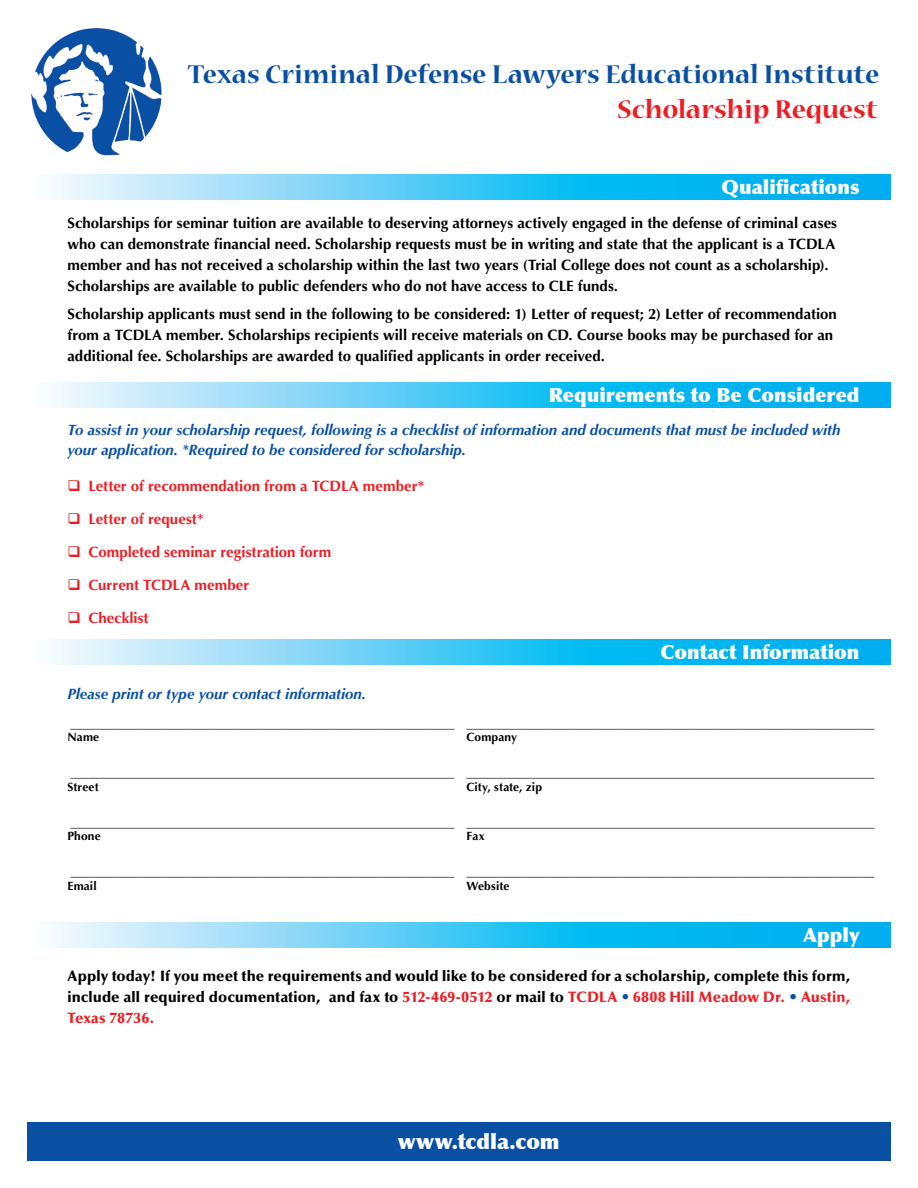
<style>
.page{position:relative;width:918px;height:1188px;background:#fff}
.page>*{position:absolute;margin:0;border:0;box-sizing:border-box;transform-origin:0 0}
.t1{font:700 28.5px "Nueva Std";letter-spacing:.005em;color:#094fa3}
.t2{font:700 28.5px "Nueva Std";letter-spacing:-.005em;color:#ee1d23}
.t3{font:900 21px "Optima LT Std";color:#fff}
.t4{font:900 19.5px "Optima LT Std";color:#fff}
.t5{font:700 15px/21px "Optima LT Std";color:#000001}
.t6{font:900 15px/21px "Optima LT Std";letter-spacing:.01em;color:#000001;text-align:justify}
.t7{font:italic 700 15px/19.5px "Optima LT Std";color:#094fa3}
.t8{font:700 15px "Optima LT Std";letter-spacing:.005em;color:#ee1d23}
.t9{font:700 12px/13.5px "Optima LT Std";letter-spacing:.01em;color:#000001}
.s1{color:#ee1d23}
.s2{color:#094fa3}
</style>
<div class="page">
<div style="left:27px;top:1122px;width:864px;height:39px;background:#094fa3"></div>
<svg style="left:51px;top:922px;width:840px;height:26px;background:#51caf4"></svg>
<svg style="left:51px;top:639px;width:840px;height:26px;background:#51caf4"></svg>
<svg style="left:51px;top:382px;width:840px;height:26px;background:#51caf4"></svg>
<svg style="left:51px;top:174px;width:840px;height:26px;background:#51caf4"></svg>
<img style="left:31px;top:28px;width:131px;height:128px">
<h1 class="t1" style="left:188px;top:61px;width:693px">Texas Criminal Defense Lawyers Educational Institute</h1>
<h1 class="t2" style="left:617px;top:97px;width:262px">Scholarship Request</h1>
<h3 class="t4" style="left:722px;top:175px;width:139px">Qualifications</h3>
<p class="t5" style="left:68px;top:213px;width:771px">Scholarships for seminar tuition are available to deserving attorneys actively engaged in the defense of criminal cases who can demonstrate financial need. Scholarship requests must be in writing and state that the applicant is a TCDLA member and has not received a scholarship within the last two years (Trial College does not count as a scholarship).<br>Scholarships are available to public defenders who do not have access to CLE funds.</p>
<p class="t5" style="left:68px;top:304px;width:771px">Scholarship applicants must send in the following to be considered: 1) Letter of request; 2) Letter of recommendation from a TCDLA member. Scholarships recipients will receive materials on CD. Course books may be purchased for an additional fee. Scholarships are awarded to qualified applicants in order received.</p>
<h3 class="t4" style="left:549px;top:384px;width:312px">Requirements to Be Considered</h3>
<p class="t7" style="left:68px;top:421px;width:775px">To assist in your scholarship request, following is a checklist of information and documents that must be included with your application. *Required to be considered for scholarship.</p>
<p class="t8" style="left:68px;top:477px;width:358px">❑ Letter of recommendation from a TCDLA member*</p>
<p class="t8" style="left:68px;top:510px;width:138px">❑ Letter of request*</p>
<p class="t8" style="left:68px;top:543px;width:265px">❑ Completed seminar registration form</p>
<p class="t8" style="left:68px;top:576px;width:183px">❑ Current TCDLA member</p>
<p class="t8" style="left:68px;top:609px;width:83px">❑ Checklist</p>
<h3 class="t4" style="left:661px;top:640px;width:200px">Contact Information</h3>
<p class="t7" style="left:68px;top:685px;width:300px">Please print or type your contact information.</p>
<p class="t9" style="left:68px;top:717px;width:808px">________________________________________________________________ ____________________________________________________________________<br>Name</p>
<p class="t9" style="left:466px;top:731px;width:52px">Company</p>
<p class="t9" style="left:68px;top:767px;width:808px">________________________________________________________________ ____________________________________________________________________<br>Street</p>
<p class="t9" style="left:466px;top:780px;width:77px">City, state, zip</p>
<p class="t9" style="left:68px;top:816px;width:808px">________________________________________________________________ ____________________________________________________________________<br>Phone</p>
<p class="t9" style="left:466px;top:830px;width:20px">Fax</p>
<p class="t9" style="left:68px;top:866px;width:808px">________________________________________________________________ ____________________________________________________________________<br>Email</p>
<p class="t9" style="left:466px;top:879px;width:44px">Website</p>
<h3 class="t4" style="left:803px;top:923px;width:58px">Apply</h3>
<p class="t6" style="left:67px;top:965px;width:785px">Apply today! If you meet the requirements and would like to be considered for a scholarship, complete this form, include all required documentation, and fax to <span class="s1">512-469-0512</span> or mail to <span class="s1">TCDLA</span> <span class="s2">•</span> <span class="s1">6808 Hill Meadow Dr.</span> <span class="s2">•</span> <span class="s1">Austin, Texas 78736.</span></p>
<h2 class="t3" style="left:398px;top:1129px;width:163px">www.tcdla.com</h2>
</div>
